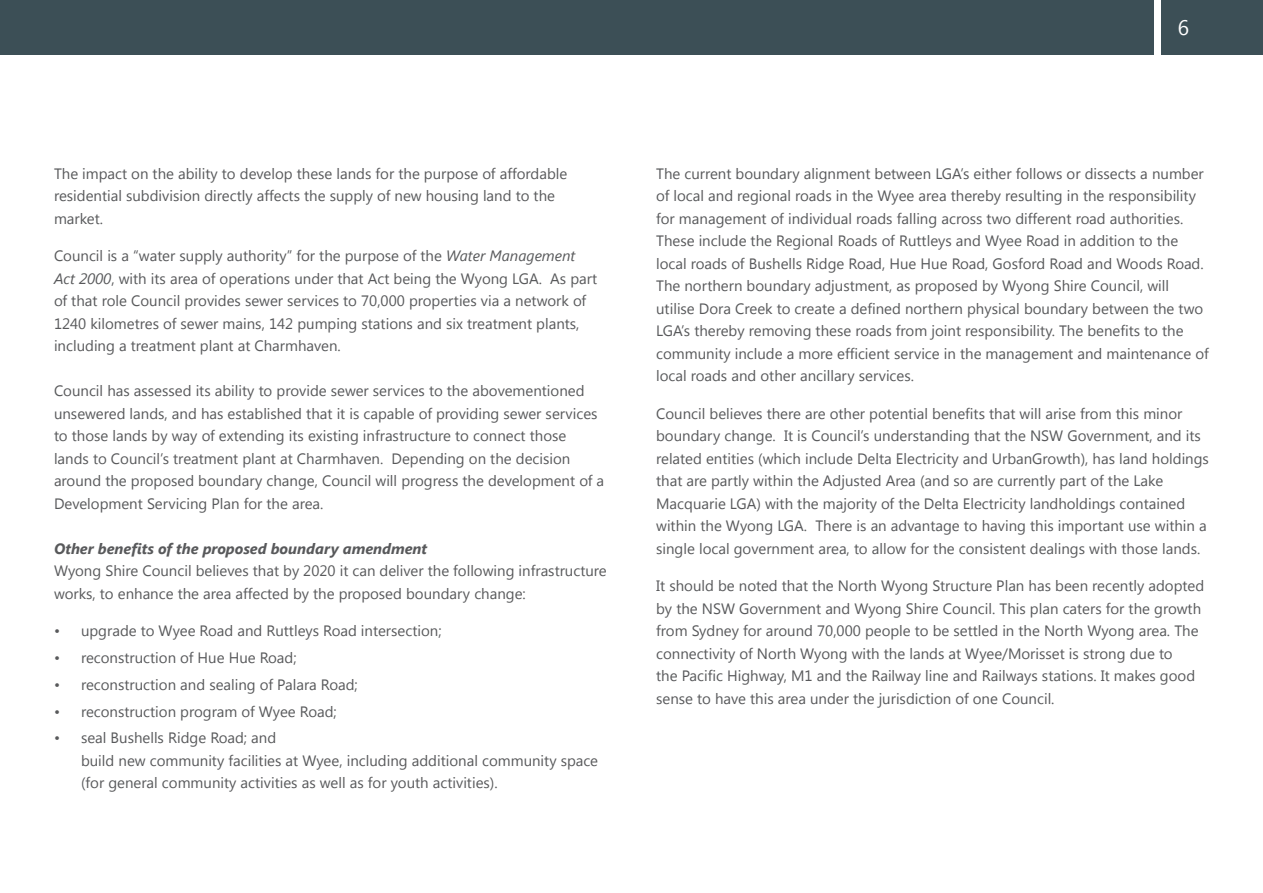
<style>
.page{position:relative;width:1263px;height:893px;background:#fff}
.page>*{position:absolute;margin:0;border:0;box-sizing:border-box;transform-origin:0 0}
.t1{font:21px "Segoe UI";color:#fff}
.t2{font:15px/22.5px "Segoe UI";color:#58595b}
.t3{font:italic 700 15px "Segoe UI";color:#58595b}
.s1{font-style:italic}
</style>
<div class="page">
<div style="left:0;top:0;width:1263px;height:55px;background:#3c4f56"></div>
<div style="left:1154px;top:0;width:6px;height:63px;background:#fff"></div>
<h1 class="t1" style="left:1178px;top:13px;width:13px">6</h1>
<p class="t2" style="left:54px;top:162px;width:515px">The impact on the ability to develop these lands for the purpose of affordable residential subdivision directly affects the supply of new housing land to the market.</p>
<p class="t2" style="left:54px;top:244px;width:545px">Council is a “water supply authority” for the purpose of the <span class="s1">Water Management Act 2000</span>, with its area of operations under that Act being the Wyong LGA. As part of that role Council provides sewer services to 70,000 properties via a network of 1240 kilometres of sewer mains, 142 pumping stations and six treatment plants, including a treatment plant at Charmhaven.</p>
<p class="t2" style="left:54px;top:379px;width:552px">Council has assessed its ability to provide sewer services to the abovementioned unsewered lands, and has established that it is capable of providing sewer services to those lands by way of extending its existing infrastructure to connect those lands to Council’s treatment plant at Charmhaven. Depending on the decision around the proposed boundary change, Council will progress the development of a Development Servicing Plan for the area.</p>
<p class="t3" style="left:54px;top:538px;width:375px">Other benefits of the proposed boundary amendment</p>
<p class="t2" style="left:54px;top:559px;width:554px">Wyong Shire Council believes that by 2020 it can deliver the following infrastructure works, to enhance the area affected by the proposed boundary change:</p>
<p class="t2" style="left:54px;top:619px;width:389px">• upgrade to Wyee Road and Ruttleys Road intersection;</p>
<p class="t2" style="left:54px;top:646px;width:244px">• reconstruction of Hue Hue Road;</p>
<p class="t2" style="left:54px;top:673px;width:305px">• reconstruction and sealing of Palara Road;</p>
<p class="t2" style="left:54px;top:699px;width:284px">• reconstruction program of Wyee Road;</p>
<p class="t2" style="left:81px;top:726px;width:519px;text-indent:-27px">• seal Bushells Ridge Road; and<br>build new community facilities at Wyee, including additional community space (for general community activities as well as for youth activities).</p>
<p class="t2" style="left:656px;top:162px;width:554px">The current boundary alignment between LGA’s either follows or dissects a number of local and regional roads in the Wyee area thereby resulting in the responsibility for management of individual roads falling across two different road authorities.<br>These include the Regional Roads of Ruttleys and Wyee Road in addition to the local roads of Bushells Ridge Road, Hue Hue Road, Gosford Road and Woods Road.<br>The northern boundary adjustment, as proposed by Wyong Shire Council, will utilise Dora Creek to create a defined northern physical boundary between the two LGA’s thereby removing these roads from joint responsibility. The benefits to the community include a more efficient service in the management and maintenance of local roads and other ancillary services.</p>
<p class="t2" style="left:656px;top:402px;width:554px">Council believes there are other potential benefits that will arise from this minor boundary change. It is Council’s understanding that the NSW Government, and its related entities (which include Delta Electricity and UrbanGrowth), has land holdings that are partly within the Adjusted Area (and so are currently part of the Lake Macquarie LGA) with the majority of the Delta Electricity landholdings contained within the Wyong LGA. There is an advantage to having this important use within a single local government area, to allow for the consistent dealings with those lands.</p>
<p class="t2" style="left:656px;top:574px;width:549px">It should be noted that the North Wyong Structure Plan has been recently adopted by the NSW Government and Wyong Shire Council. This plan caters for the growth from Sydney for around 70,000 people to be settled in the North Wyong area. The connectivity of North Wyong with the lands at Wyee/Morisset is strong due to<br>the Pacific Highway, M1 and the Railway line and Railways stations. It makes good sense to have this area under the jurisdiction of one Council.</p>
</div>
